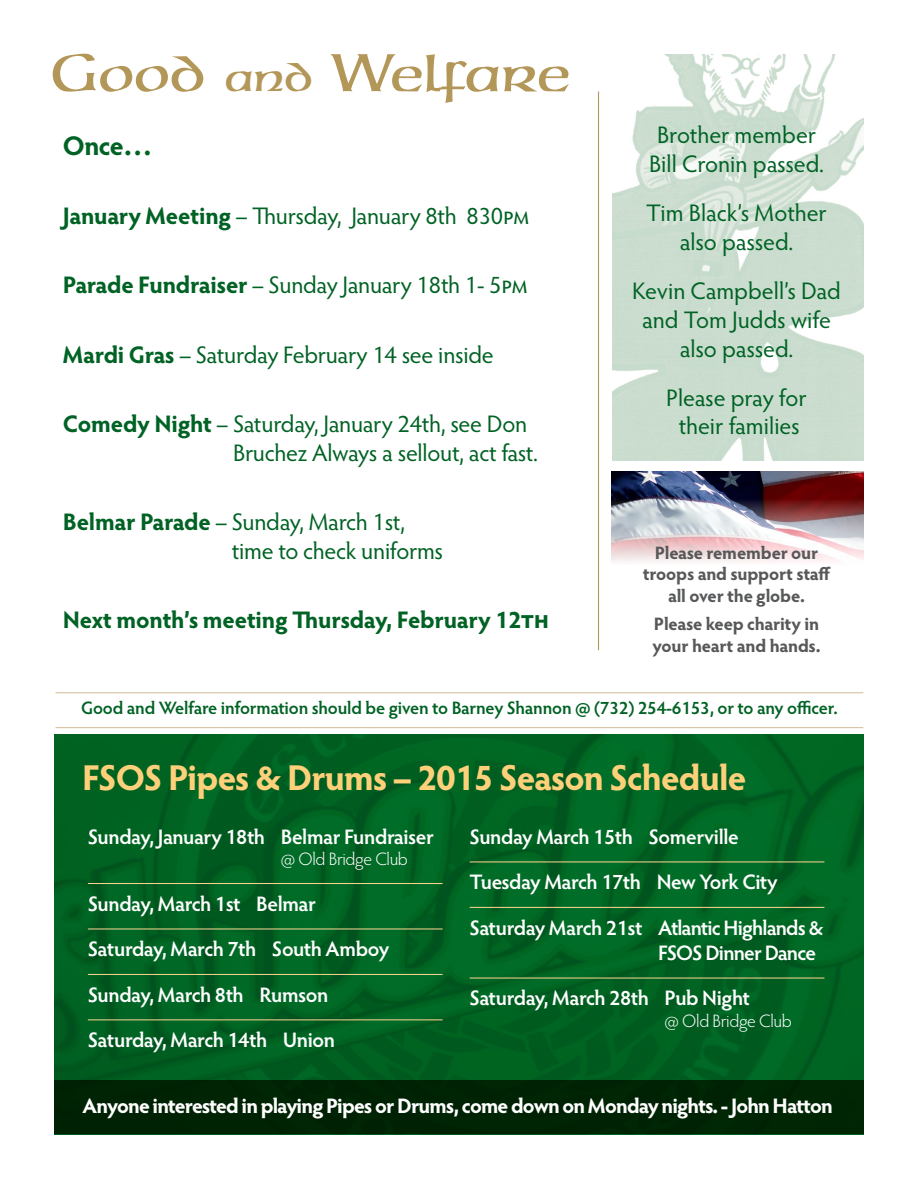
<style>
.page{position:relative;width:918px;height:1188px;background:#fff}
.page>*{position:absolute;margin:0;border:0;box-sizing:border-box;transform-origin:0 0}
.t1{font:52.5px "Neue Hammer Unziale LT Std";letter-spacing:-.025em;color:#b39758}
.t2{font:700 36px "Hypatia Sans Pro";letter-spacing:-.025em;color:#fed07a}
.t3{font:700 27px "Hypatia Sans Pro";color:#006224}
.t4{font:24px/28.8px "Hypatia Sans Pro";letter-spacing:-.01em;color:#006224;text-align:center}
.t5{font:700 24px "Hypatia Sans Pro";letter-spacing:-.01em;color:#006224}
.t6{font:600 21px/25.2px "Hypatia Sans Pro";letter-spacing:-.025em;color:#fff}
.t7{font:700 21px "Hypatia Sans Pro";letter-spacing:-.04em;color:#fff}
.t8{font:700 18px/21.6px "Hypatia Sans Pro";letter-spacing:-.01em;color:#57585a;text-align:center}
.t9{font:600 18px "Hypatia Sans Pro";letter-spacing:-.01em;color:#006224}
.t10{font:300 18px "Hypatia Sans Pro";letter-spacing:-.02em;color:#fff}
.s1{font-size:42px}
.s2{font-weight:700}
</style>
<div class="page">
<img style="left:612px;top:54px;width:252px;height:406px">
<img style="left:54px;top:735px;width:810px;height:400px">
<div style="left:54px;top:1080px;width:810px;height:54px;background:#002304"></div>
<hr style="left:56px;top:692px;width:807px;height:1px;background:#d5c3a0">
<hr style="left:56px;top:727px;width:807px;height:1px;background:#d5c3a0">
<img style="left:611px;top:471px;width:253px;height:90px">
<hr style="left:598px;top:92px;width:1px;height:558px;background:#b39758">
<hr style="left:88px;top:883px;width:355px;height:1px;background:#fed893">
<hr style="left:88px;top:929px;width:355px;height:1px;background:#fed893">
<hr style="left:88px;top:974px;width:355px;height:1px;background:#fed893">
<hr style="left:88px;top:1020px;width:355px;height:1px;background:#fed893">
<hr style="left:470px;top:862px;width:354px;height:1px;background:#fed893">
<hr style="left:470px;top:907px;width:354px;height:1px;background:#fed893">
<hr style="left:470px;top:978px;width:354px;height:1px;background:#fed893">
<p class="t1" style="left:50px;top:43px;width:523px">Good <span class="s1">and</span> Welfare</p>
<p class="t3" style="left:63px;top:126px;width:91px">Once…</p>
<p class="t4" style="left:63px;top:201px;width:468px"><span class="s2">January Meeting</span> – Thursday, January 8th 830pm</p>
<p class="t4" style="left:63px;top:270px;width:466px"><span class="s2">Parade Fundraiser</span> – Sunday January 18th 1- 5pm</p>
<p class="t4" style="left:63px;top:339px;width:432px"><span class="s2">Mardi Gras</span> – Saturday February 14 see inside</p>
<p class="t4" style="left:233px;top:409px;width:307px;text-align:left;text-indent:-170px"><span class="s2">Comedy Night</span> – Saturday, January 24th, see Don<br>Bruchez Always a sellout, act fast.</p>
<p class="t4" style="left:232px;top:507px;width:213px;text-align:left;text-indent:-169px"><span class="s2">Belmar Parade</span> – Sunday, March 1st, time to check uniforms</p>
<p class="t5" style="left:63px;top:603px;width:488px">Next month’s meeting Thursday, February 12th</p>
<p class="t4" style="left:649px;top:120px;width:176px">Brother member<br>Bill Cronin passed.</p>
<p class="t4" style="left:646px;top:198px;width:182px">Tim Black’s Mother also passed.</p>
<p class="t4" style="left:632px;top:276px;width:210px">Kevin Campbell’s Dad and Tom Judds wife also passed.</p>
<p class="t4" style="left:666px;top:382px;width:142px">Please pray for their families</p>
<p class="t8" style="left:643px;top:541px;width:189px">Please remember our troops and support staff all over the globe.</p>
<p class="t8" style="left:653px;top:612px;width:170px;text-align:left">Please keep charity in your heart and hands.</p>
<p class="t9" style="left:81px;top:695px;width:758px">Good and Welfare information should be given to Barney Shannon @ (732) 254-6153, or to any officer.</p>
<p class="t2" style="left:82px;top:752px;width:666px">FSOS Pipes &amp; Drums – 2015 Season Schedule</p>
<p class="t6" style="left:88px;top:823px;width:348px">Sunday, January 18th Belmar Fundraiser</p>
<p class="t10" style="left:281px;top:848px;width:129px">@ Old Bridge Club</p>
<p class="t6" style="left:88px;top:890px;width:230px">Sunday, March 1st Belmar</p>
<p class="t6" style="left:88px;top:936px;width:303px">Saturday, March 7th South Amboy</p>
<p class="t6" style="left:88px;top:981px;width:242px">Sunday, March 8th Rumson</p>
<p class="t6" style="left:88px;top:1027px;width:249px">Saturday, March 14th Union</p>
<p class="t6" style="left:470px;top:823px;width:271px">Sunday March 15th Somerville</p>
<p class="t6" style="left:470px;top:869px;width:310px">Tuesday March 17th New York City</p>
<p class="t6" style="left:658px;top:914px;width:167px;text-indent:-188px">Saturday March 21st Atlantic Highlands &amp;<br>FSOS Dinner Dance</p>
<p class="t6" style="left:470px;top:985px;width:282px">Saturday, March 28th Pub Night</p>
<p class="t10" style="left:665px;top:1009px;width:129px">@ Old Bridge Club</p>
<p class="t7" style="left:83px;top:1091px;width:752px">Anyone interested in playing Pipes or Drums, come down on Monday nights. - John Hatton</p>
</div>
